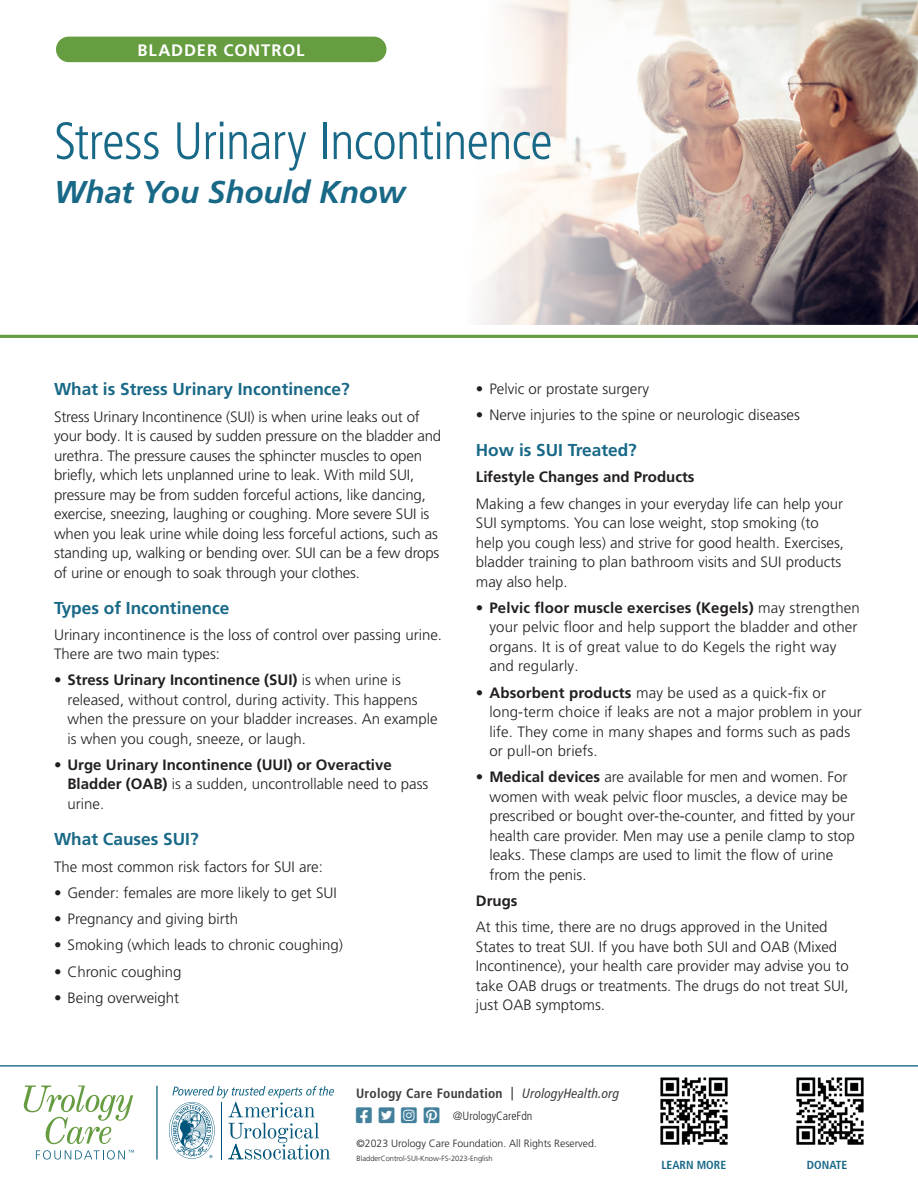
<style>
.page{position:relative;width:918px;height:1188px;background:#fff}
.page>*{position:absolute;margin:0;border:0;box-sizing:border-box;transform-origin:0 0}
.t1{font:300 condensed 52.5px "Frutiger LT Pro";letter-spacing:-.015em;color:#186887}
.SubTitle{font:italic 700 31.5px "Frutiger LT Pro";letter-spacing:-.01em;color:#186887}
.Subhead1{font:700 17.25px "Frutiger LT Pro";color:#186887}
.CoverTop{font:700 16.65px "Frutiger LT Pro";letter-spacing:.055em;color:#fff}
.Body1{font:300 15px/19.5px "Frutiger LT Pro";color:#231f20}
.Bullet_List{font:300 15px/19.5px "Frutiger LT Pro";color:#231f20}
.Bullet_List-2{font:700 15px/19.5px "Frutiger LT Pro";color:#231f20}
.Body1-2{font:700 15px "Frutiger LT Pro";color:#231f20}
.Address_Info{font:700 condensed 13.5px "Frutiger LT Pro";letter-spacing:.015em;color:#3e3e3f}
.Body_Copy_Sans{font:300 condensed 12px "Frutiger LT Pro";color:#231f20}
.t2{font:700 condensed 11.7px "Frutiger LT Pro";color:#186887}
.Body1-3{font:300 10.5px "Frutiger LT Pro";color:#231f20}
.Body1-4{font:300 7.5px "Frutiger LT Pro";color:#231f20}
.s1{font-weight:700}
.s2{font-weight:300}
.s3{font-weight:400;font-style:italic}
</style>
<div class="page">
<img style="left:481px;top:0;width:437px;height:325px">
<hr style="left:0;top:1065px;width:918px;height:2px;background:#186887">
<svg style="left:169px;top:1086px;width:165px;height:74px"></svg>
<hr style="left:156px;top:1086px;width:2px;height:74px;background:#00567a">
<svg style="left:24px;top:1086px;width:109px;height:58px"></svg>
<svg style="left:36px;top:1150px;width:98px;height:10px"></svg>
<img style="left:796px;top:1077px;width:68px;height:68px">
<img style="left:660px;top:1077px;width:68px;height:68px">
<div style="left:56px;top:37px;width:330px;height:25px;background:#669d40;border-radius:13px"></div>
<hr style="left:0;top:335px;width:918px;height:3px;background:#669d40">
<p class="CoverTop" style="left:137px;top:40px;width:169px">BLADDER CONTROL</p>
<p class="t1" style="left:54px;top:111px;width:500px">Stress Urinary Incontinence</p>
<p class="SubTitle" style="left:54px;top:174px;width:353px">What You Should Know</p>
<p class="Subhead1" style="left:54px;top:379px;width:297px">What is Stress Urinary Incontinence?</p>
<p class="Body1" style="left:54px;top:407px;width:389px">Stress Urinary Incontinence (SUI) is when urine leaks out of your body. It is caused by sudden pressure on the bladder and urethra. The pressure causes the sphincter muscles to open briefly, which lets unplanned urine to leak. With mild SUI, pressure may be from sudden forceful actions, like dancing, exercise, sneezing, laughing or coughing. More severe SUI is when you leak urine while doing less forceful actions, such as standing up, walking or bending over. SUI can be a few drops of urine or enough to soak through your clothes.</p>
<p class="Subhead1" style="left:54px;top:598px;width:177px">Types of Incontinence</p>
<p class="Body1" style="left:54px;top:625px;width:390px">Urinary incontinence is the loss of control over passing urine.<br>There are two main types:</p>
<p class="Bullet_List" style="left:68px;top:671px;width:372px;text-indent:-14px">• <span class="s1">Stress Urinary Incontinence (SUI)</span> is when urine is released, without control, during activity. This happens when the pressure on your bladder increases. An example is when you cough, sneeze, or laugh.</p>
<p class="Bullet_List-2" style="left:68px;top:755px;width:362px;text-indent:-14px"><span class="s2">•</span> Urge Urinary Incontinence (UUI) or Overactive<br>Bladder (OAB) <span class="s2">is a sudden, uncontrollable need to pass urine.</span></p>
<p class="Subhead1" style="left:54px;top:829px;width:146px">What Causes SUI?</p>
<p class="Body1" style="left:54px;top:857px;width:270px">The most common risk factors for SUI are:</p>
<p class="Bullet_List" style="left:54px;top:883px;width:284px">• Gender: females are more likely to get SUI</p>
<p class="Bullet_List" style="left:54px;top:909px;width:186px">• Pregnancy and giving birth</p>
<p class="Bullet_List" style="left:54px;top:936px;width:291px">• Smoking (which leads to chronic coughing)</p>
<p class="Bullet_List" style="left:54px;top:962px;width:129px">• Chronic coughing</p>
<p class="Bullet_List" style="left:54px;top:988px;width:127px">• Being overweight</p>
<p class="Bullet_List" style="left:476px;top:379px;width:175px">• Pelvic or prostate surgery</p>
<p class="Bullet_List" style="left:476px;top:405px;width:326px">• Nerve injuries to the spine or neurologic diseases</p>
<p class="Subhead1" style="left:476px;top:440px;width:163px">How is SUI Treated?</p>
<p class="Body1-2" style="left:476px;top:468px;width:220px">Lifestyle Changes and Products</p>
<p class="Body1" style="left:476px;top:494px;width:370px">Making a few changes in your everyday life can help your SUI symptoms. You can lose weight, stop smoking (to help you cough less) and strive for good health. Exercises, bladder training to plan bathroom visits and SUI products may also help.</p>
<p class="Bullet_List" style="left:489px;top:598px;width:372px;text-indent:-14px">• <span class="s1">Pelvic floor muscle exercises (Kegels)</span> may strengthen your pelvic floor and help support the bladder and other organs. It is of great value to do Kegels the right way and regularly.</p>
<p class="Bullet_List" style="left:489px;top:683px;width:374px;text-indent:-14px">• <span class="s1">Absorbent products</span> may be used as a quick-fix or long-term choice if leaks are not a major problem in your life. They come in many shapes and forms such as pads or pull-on briefs.</p>
<p class="Bullet_List" style="left:489px;top:767px;width:367px;text-indent:-14px">• <span class="s1">Medical devices</span> are available for men and women. For women with weak pelvic floor muscles, a device may be prescribed or bought over-the-counter, and fitted by your health care provider. Men may use a penile clamp to stop leaks. These clamps are used to limit the flow of urine from the penis.</p>
<p class="Body1-2" style="left:476px;top:892px;width:43px">Drugs</p>
<p class="Body1" style="left:476px;top:917px;width:374px">At this time, there are no drugs approved in the United States to treat SUI. If you have both SUI and OAB (Mixed Incontinence), your health care provider may advise you to take OAB drugs or treatments. The drugs do not treat SUI, just OAB symptoms.</p>
<p class="Address_Info" style="left:356px;top:1086px;width:265px">Urology Care Foundation | <span class="s3">UrologyHealth.org</span></p>
<p class="Body_Copy_Sans" style="left:453px;top:1109px;width:81px">@UrologyCareFdn</p>
<p class="Body1-3" style="left:357px;top:1137px;width:242px">©2023 Urology Care Foundation. All Rights Reserved.</p>
<p class="Body1-4" style="left:357px;top:1154px;width:138px">BladderControl-SUI-Know-FS-2023-English</p>
<p class="t2" style="left:661px;top:1158px;width:66px">LEARN MORE</p>
<p class="t2" style="left:807px;top:1158px;width:42px">DONATE</p>
</div>
